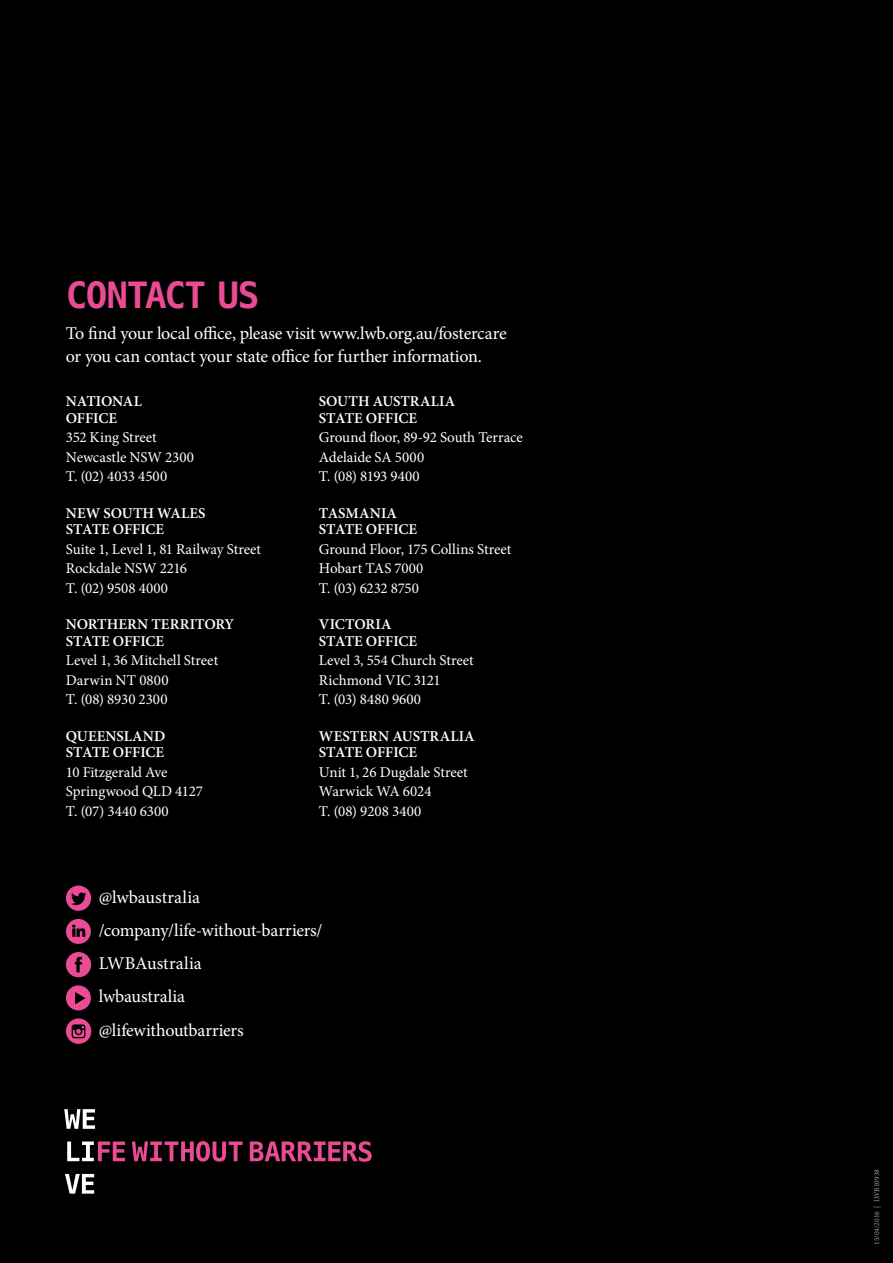
<style>
.page{position:relative;width:893px;height:1263px;background:#000}
.page>*{position:absolute;margin:0;border:0;box-sizing:border-box;transform-origin:0 0}
.t1{font:700 36px "Menlo";letter-spacing:-.045em;color:#ea4b94}
.t2{font:18px/33.2px "Minion Pro";letter-spacing:-.01em;color:#fff}
.t3{font:15px/19.5px "Minion Pro";letter-spacing:-.005em;color:#fff}
.t4{font:600 15px/16.5px "Minion Pro";letter-spacing:-.005em;color:#fff}
.t5{font:7.5px "Minion Pro";color:#9d9d9c}
</style>
<div class="page">
<svg style="left:132px;top:1141px;width:111px;height:20px"></svg>
<svg style="left:250px;top:1141px;width:122px;height:21px"></svg>
<svg style="left:64px;top:1109px;width:31px;height:20px"></svg>
<svg style="left:67px;top:1141px;width:58px;height:20px"></svg>
<svg style="left:65px;top:1174px;width:29px;height:19px"></svg>
<svg style="left:66px;top:885px;width:25px;height:26px"></svg>
<svg style="left:66px;top:952px;width:25px;height:25px"></svg>
<svg style="left:66px;top:985px;width:25px;height:25px"></svg>
<svg style="left:66px;top:919px;width:25px;height:25px"></svg>
<svg style="left:66px;top:1018px;width:25px;height:26px"></svg>
<h1 class="t1" style="left:66px;top:270px;width:195px">CONTACT US</h1>
<p class="t2" style="left:66px;top:322px;width:442px;line-height:22.5px">To find your local office, please visit www.lwb.org.au/fostercare or you can contact your state office for further information.</p>
<p class="t4" style="left:66px;top:393px;width:77px">NATIONAL<br>OFFICE</p>
<p class="t3" style="left:66px;top:428px;width:130px">352 King Street<br>Newcastle NSW 2300<br>T. (02) 4033 4500</p>
<p class="t4" style="left:66px;top:505px;width:141px">NEW SOUTH WALES<br>STATE OFFICE</p>
<p class="t3" style="left:66px;top:539px;width:197px">Suite 1, Level 1, 81 Railway Street<br>Rockdale NSW 2216<br>T. (02) 9508 4000</p>
<p class="t4" style="left:66px;top:616px;width:170px">NORTHERN TERRITORY<br>STATE OFFICE</p>
<p class="t3" style="left:66px;top:651px;width:154px">Level 1, 36 Mitchell Street<br>Darwin NT 0800<br>T. (08) 8930 2300</p>
<p class="t4" style="left:66px;top:728px;width:101px">QUEENSLAND<br>STATE OFFICE</p>
<p class="t3" style="left:66px;top:762px;width:138px">10 Fitzgerald Ave<br>Springwood QLD 4127<br>T. (07) 3440 6300</p>
<p class="t4" style="left:319px;top:393px;width:138px">SOUTH AUSTRALIA<br>STATE OFFICE</p>
<p class="t3" style="left:319px;top:428px;width:206px">Ground floor, 89-92 South Terrace<br>Adelaide SA 5000<br>T. (08) 8193 9400</p>
<p class="t4" style="left:319px;top:505px;width:100px">TASMANIA<br>STATE OFFICE</p>
<p class="t3" style="left:319px;top:539px;width:194px">Ground Floor, 175 Collins Street<br>Hobart TAS 7000<br>T. (03) 6232 8750</p>
<p class="t4" style="left:319px;top:616px;width:100px">VICTORIA<br>STATE OFFICE</p>
<p class="t3" style="left:319px;top:651px;width:156px">Level 3, 554 Church Street<br>Richmond VIC 3121<br>T. (03) 8480 9600</p>
<p class="t4" style="left:319px;top:728px;width:157px">WESTERN AUSTRALIA<br>STATE OFFICE</p>
<p class="t3" style="left:319px;top:762px;width:150px">Unit 1, 26 Dugdale Street<br>Warwick WA 6024<br>T. (08) 9208 3400</p>
<p class="t2" style="left:99px;top:881px;width:225px">@lwbaustralia /company/life-without-barriers/<br>LWBAustralia<br>lwbaustralia @lifewithoutbarriers</p>
<p class="t5" style="left:872px;top:1245px;width:77px;rotate:-90deg">15/04/2016 | LWB10938</p>
</div>
